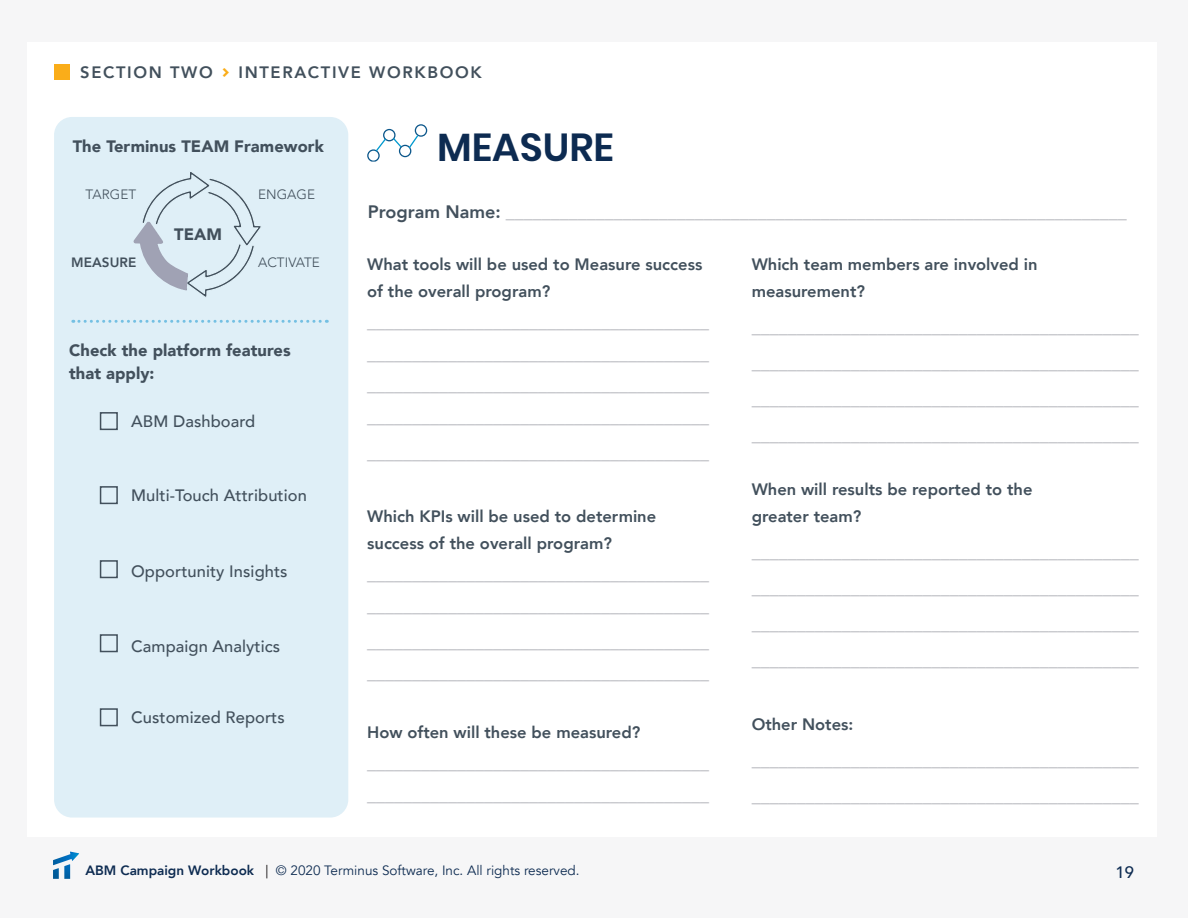
<style>
.page{position:relative;width:1188px;height:918px;background:#f6f6f7}
.page>*{position:absolute;margin:0;border:0;box-sizing:border-box;transform-origin:0 0}
.t1{font:600 39px "Poppins";color:#0d2b51}
.body{font:300 18px/36px "Avenir";color:#abadb4;text-align:justify}
.body-2{font:18px "Avenir";color:#abadb4}
.body-3{font:800 16.5px/27px "Avenir";color:#42505c}
.body-4{font:500 16.5px "Avenir";letter-spacing:.005em;color:#42505c}
.body-5{font:900 16.5px/22.5px "Avenir";letter-spacing:.005em;color:#42505c}
.body-6{font:800 16.5px "Avenir";letter-spacing:.1em;color:#42505c}
.t2{font:500 16.5px "Avenir";color:#0d2b51}
.t3{font:13.5px "Avenir";color:#0d2b51}
.body-7{font:300 13.5px "Avenir";letter-spacing:.005em;color:#42505c}
.body-8{font:800 13.5px "Avenir";letter-spacing:.005em;color:#42505c}
.s1{font-family:"Campton";font-weight:700;color:#faad19}
.s2{font-weight:800;color:#42505c}
.s3{font-weight:800}
.s4{color:#231f20}
</style>
<div class="page">
<div style="left:27px;top:42px;width:1130px;height:795px;background:#fff"></div>
<svg style="left:53px;top:852px;width:26px;height:27px"></svg>
<div style="left:54px;top:64px;width:16px;height:16px;background:#faad19"></div>
<div style="left:54px;top:117px;width:294px;height:701px;background:#dfeff7;border-radius:18px"></div>
<div style="left:100px;top:412px;width:18px;height:18px;border:2px solid #42505c"></div>
<div style="left:100px;top:486px;width:18px;height:18px;border:2px solid #42505c"></div>
<div style="left:100px;top:560px;width:18px;height:18px;border:2px solid #42505c"></div>
<div style="left:100px;top:634px;width:18px;height:18px;border:2px solid #42505c"></div>
<div style="left:100px;top:708px;width:18px;height:18px;border:2px solid #42505c"></div>
<svg style="left:73px;top:320px;width:254px;height:3px"></svg>
<svg style="left:367px;top:124px;width:60px;height:38px"></svg>
<svg style="left:133px;top:172px;width:128px;height:125px"></svg>
<p class="body-6" style="left:80px;top:59px;width:403px">SECTION TWO <span class="s1">↑</span> INTERACTIVE WORKBOOK</p>
<p class="body-5" style="left:73px;top:134px;width:253px">The Terminus TEAM Framework</p>
<p class="body-7" style="left:86px;top:186px;width:52px">TARGET</p>
<p class="body-5" style="left:174px;top:223px;width:49px">TEAM</p>
<p class="body-7" style="left:258px;top:186px;width:59px">ENGAGE</p>
<p class="body-8" style="left:71px;top:252px;width:67px">MEASURE</p>
<p class="body-7" style="left:258px;top:254px;width:63px">ACTIVATE</p>
<p class="body-5" style="left:69px;top:339px;width:223px">Check the platform features that apply:</p>
<p class="body-4" style="left:131px;top:407px;width:126px">ABM Dashboard</p>
<p class="body-4" style="left:131px;top:481px;width:177px">Multi-Touch Attribution</p>
<p class="body-4" style="left:131px;top:557px;width:158px">Opportunity Insights</p>
<p class="body-4" style="left:131px;top:631px;width:150px">Campaign Analytics</p>
<p class="body-4" style="left:131px;top:703px;width:155px">Customized Reports</p>
<p class="t1" style="left:437px;top:125px;width:178px">MEASURE</p>
<p class="body-2" style="left:368px;top:201px;width:760px"><span class="s2">Program Name:</span> _____________________________________________________________________</p>
<p class="body-3" style="left:367px;top:251px;width:337px">What tools will be used to Measure success of the overall program?</p>
<p class="body" style="left:367px;top:306px;width:344px;line-height:31.5px">______________________________________ ______________________________________ ______________________________________ ______________________________________</p>
<p class="body" style="left:367px;top:435px;width:344px">______________________________________</p>
<p class="body-3" style="left:367px;top:503px;width:291px">Which KPIs will be used to determine success of the overall program?</p>
<p class="body" style="left:367px;top:558px;width:344px;line-height:31.5px">______________________________________ ______________________________________</p>
<p class="body" style="left:367px;top:626px;width:344px;line-height:31.5px">______________________________________ ______________________________________</p>
<p class="body-3" style="left:367px;top:719px;width:275px">How often will these be measured?</p>
<p class="body" style="left:367px;top:745px;width:344px">______________________________________</p>
<p class="body" style="left:367px;top:777px;width:344px">______________________________________</p>
<p class="body-3" style="left:752px;top:251px;width:288px">Which team members are involved in measurement?</p>
<p class="body" style="left:752px;top:309px;width:388px">___________________________________________ ___________________________________________ ___________________________________________ ___________________________________________</p>
<p class="body-3" style="left:752px;top:476px;width:282px">When will results be reported to the</p>
<p class="body-3" style="left:752px;top:503px;width:111px">greater team?</p>
<p class="body" style="left:752px;top:534px;width:388px">___________________________________________ ___________________________________________ ___________________________________________ ___________________________________________</p>
<p class="body-3" style="left:752px;top:711px;width:103px">Other Notes:</p>
<p class="body" style="left:752px;top:742px;width:388px">___________________________________________ ___________________________________________</p>
<p class="t3" style="left:86px;top:862px;width:496px"><span class="s3">ABM Campaign Workbook</span> <span class="s4">|</span> © 2020 Terminus Software, Inc. All rights reserved.</p>
<p class="t2" style="left:1116px;top:857px;width:20px">19</p>
</div>
